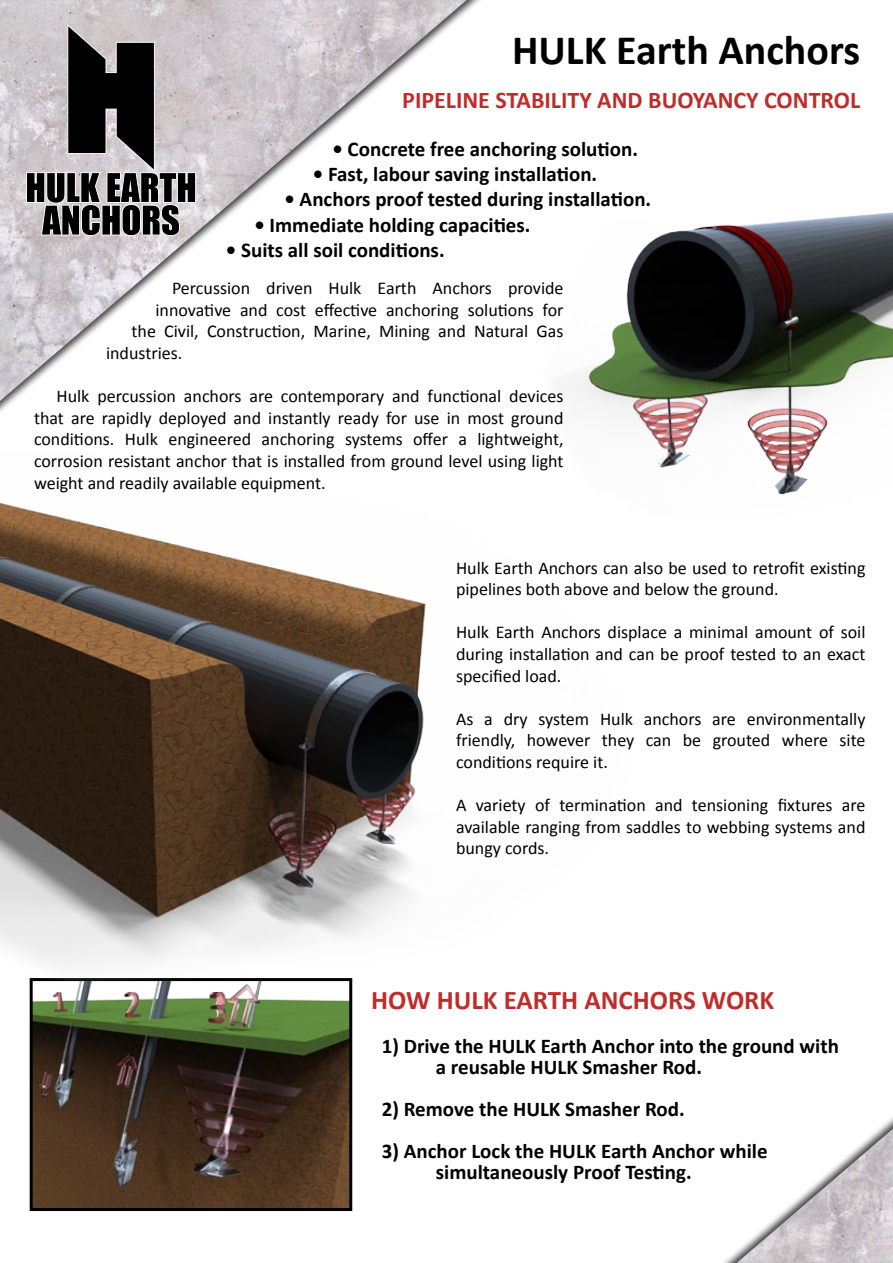
<style>
.page{position:relative;width:893px;height:1263px;background:#fff}
.page>*{position:absolute;margin:0;border:0;box-sizing:border-box;transform-origin:0 0}
.t1{font:700 42px "Calibri";color:#000}
.t2{font:700 27px "Calibri";color:#c02c2a}
.t3{font:700 24px "Calibri";color:#c02c2a}
.t4{font:700 21px/21px "Calibri";color:#000}
.t5{font:18px/21.6px "Calibri";color:#000;text-align:justify}
</style>
<div class="page">
<img style="left:0;top:0;width:467px;height:401px">
<svg style="left:26px;top:24px;width:170px;height:212px;background:#7c787a"></svg>
<img style="left:737px;top:1128px;width:156px;height:135px">
<img style="left:34px;top:987px;width:314px;height:220px">
<div style="left:30px;top:978px;width:322px;height:233px;border:3px solid #000"></div>
<img style="left:560px;top:212px;width:333px;height:283px">
<img style="left:0;top:451px;width:699px;height:536px">
<h1 class="t1" style="left:512px;top:21px;width:350px">HULK Earth Anchors</h1>
<h3 class="t3" style="left:402px;top:83px;width:459px">PIPELINE STABILITY AND BUOYANCY CONTROL</h3>
<p class="t4" style="left:332px;top:138px;width:307px">• Concrete free anchoring solution.</p>
<p class="t4" style="left:313px;top:163px;width:286px">• Fast, labour saving installation.</p>
<p class="t4" style="left:284px;top:188px;width:368px">• Anchors proof tested during installation.</p>
<p class="t4" style="left:254px;top:213px;width:278px">• Immediate holding capacities.</p>
<p class="t4" style="left:226px;top:239px;width:220px">• Suits all soil conditions.</p>
<p class="t5" style="left:172px;top:277px;width:393px">Percussion driven Hulk Earth Anchors provide</p>
<p class="t5" style="left:156px;top:298px;width:409px">innovative and cost effective anchoring solutions for</p>
<p class="t5" style="left:132px;top:320px;width:433px">the Civil, Construction, Marine, Mining and Natural Gas</p>
<p class="t5" style="left:106px;top:342px;width:78px">industries.</p>
<p class="t5" style="left:34px;top:385px;width:531px;text-indent:22px">Hulk percussion anchors are contemporary and functional devices that are rapidly deployed and instantly ready for use in most ground conditions. Hulk engineered anchoring systems offer a lightweight, corrosion resistant anchor that is installed from ground level using light weight and readily available equipment.</p>
<p class="t5" style="left:456px;top:556px;width:411px">Hulk Earth Anchors can also be used to retrofit existing pipelines both above and below the ground.</p>
<p class="t5" style="left:456px;top:621px;width:411px">Hulk Earth Anchors displace a minimal amount of soil during installation and can be proof tested to an exact specified load.</p>
<p class="t5" style="left:456px;top:707px;width:411px">As a dry system Hulk anchors are environmentally friendly, however they can be grouted where site conditions require it.</p>
<p class="t5" style="left:456px;top:794px;width:411px">A variety of termination and tensioning fixtures are available ranging from saddles to webbing systems and bungy cords.</p>
<h2 class="t2" style="left:371px;top:981px;width:405px">HOW HULK EARTH ANCHORS WORK</h2>
<p class="t4" style="left:436px;top:1035px;width:405px;text-indent:-54px">1) Drive the HULK Earth Anchor into the ground with a reusable HULK Smasher Rod.</p>
<p class="t4" style="left:382px;top:1098px;width:304px">2) Remove the HULK Smasher Rod.</p>
<p class="t4" style="left:436px;top:1140px;width:333px;text-indent:-54px">3) Anchor Lock the HULK Earth Anchor while simultaneously Proof Testing.</p>
</div>
